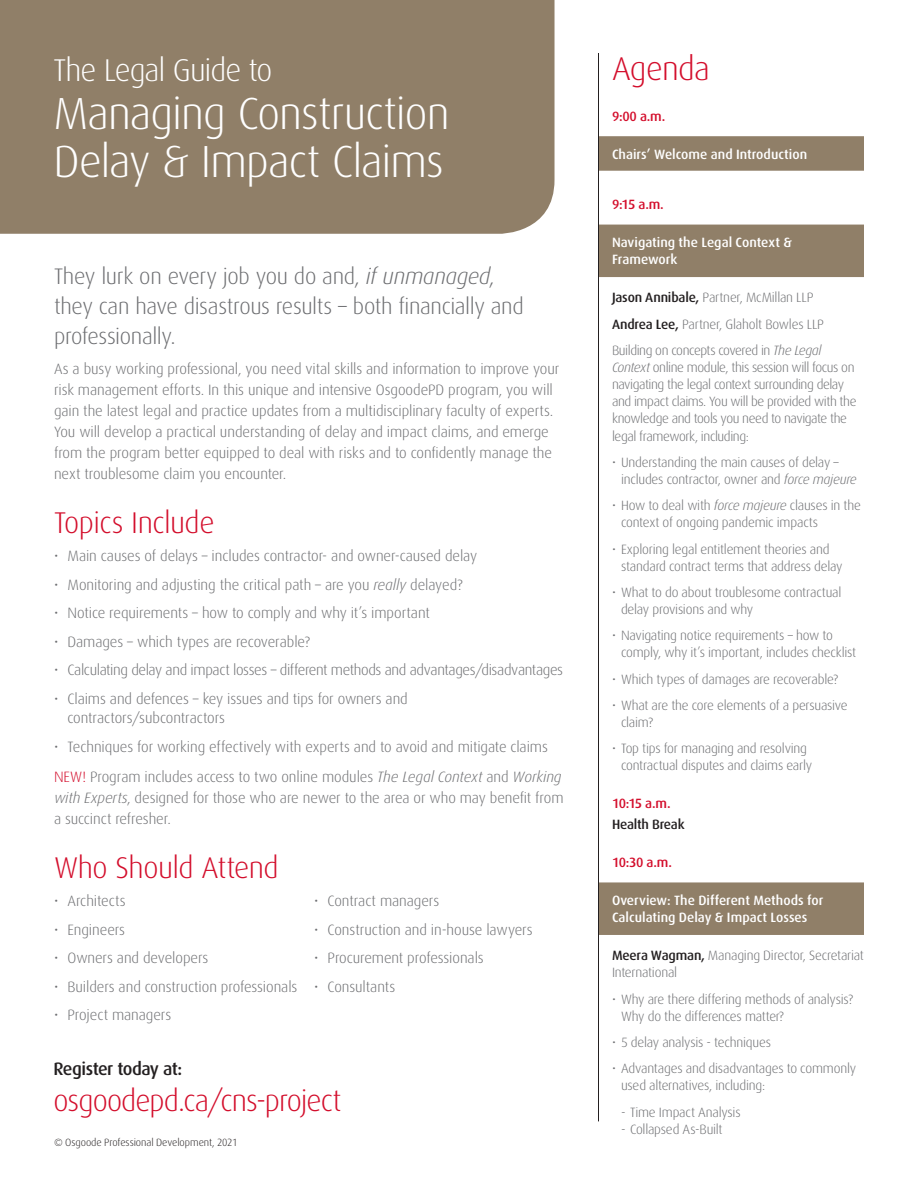
<style>
.page{position:relative;width:918px;height:1188px;background:#fff}
.page>*{position:absolute;margin:0;border:0;box-sizing:border-box;transform-origin:0 0}
.t1{font:300 45px/48px "Dax";letter-spacing:-.02em;color:#fff}
.Agenda{font:300 33px "Dax";letter-spacing:-.02em;color:#d30d2b}
.t2{font:300 31.5px "Dax";letter-spacing:-.035em;color:#fff}
.t3{font:300 30px "Dax";letter-spacing:-.025em;color:#d30d2b}
.t4{font:300 22.5px/30px "Dax";letter-spacing:-.02em;color:#6c6d70}
.t5{font:500 18px "Dax";letter-spacing:-.03em;color:#231f20}
.t6{font:300 15px/21px "Dax";letter-spacing:-.005em;color:#6c6d70}
.t7{font:300 15px "Dax";letter-spacing:-.025em;color:#6c6d70}
.Body_Copy_Bullet{font:300 13.5px/17.2px "Dax";letter-spacing:-.015em;color:#6c6d70}
.Body_Copy{font:300 13.5px/17.2px "Dax";letter-spacing:-.03em;color:#6c6d70}
.White_Head_2_lines{font:500 13.5px/17.2px "Dax";color:#fff}
.Body_Copy_Dash{font:300 13.5px "Dax";letter-spacing:-.015em;color:#6c6d70}
.Red_Head{font:500 13.5px "Dax";letter-spacing:-.05em;color:#d30d2b}
.White_Head_1_line{font:500 13.5px "Dax";color:#fff}
.Black_Head{font:500 13.5px "Dax";letter-spacing:-.015em;color:#231f20}
.t8{font:300 10.5px "Dax";letter-spacing:-.01em;color:#231f20}
.s1{font-style:italic}
.s2{color:#d30d2b}
.s3{font-weight:500;color:#231f20}
</style>
<div class="page">
<div style="left:598px;top:136px;width:266px;height:35px;background:#907f68"></div>
<div style="left:598px;top:225px;width:266px;height:52px;background:#907f68"></div>
<div style="left:598px;top:882px;width:266px;height:53px;background:#907f68"></div>
<hr style="left:598px;top:53px;width:1px;height:1068px;background:#231f20">
<div style="left:0;top:0;width:555px;height:234px;background:#907f68"></div>
<p class="t2" style="left:54px;top:53px;width:220px">The Legal Guide to</p>
<p class="t1" style="left:54px;top:90px;width:398px">Managing Construction<br>Delay &amp; Impact Claims</p>
<p class="t4" style="left:54px;top:261px;width:471px">They lurk on every job you do and, <span class="s1">if unmanaged</span>, they can have disastrous results – both financially and professionally.</p>
<p class="t6" style="left:54px;top:358px;width:507px">As a busy working professional, you need vital skills and information to improve your risk management efforts. In this unique and intensive OsgoodePD program, you will gain the latest legal and practice updates from a multidisciplinary faculty of experts.<br>You will develop a practical understanding of delay and impact claims, and emerge from the program better equipped to deal with risks and to confidently manage the next troublesome claim you encounter.</p>
<p class="t3" style="left:54px;top:506px;width:162px">Topics Include</p>
<p class="t6" style="left:54px;top:546px;width:425px">• Main causes of delays – includes contractor- and owner-caused delay</p>
<p class="t6" style="left:54px;top:574px;width:410px">• Monitoring and adjusting the critical path – are you <span class="s1">really</span> delayed?</p>
<p class="t6" style="left:54px;top:603px;width:377px">• Notice requirements – how to comply and why it’s important</p>
<p class="t6" style="left:54px;top:631px;width:258px">• Damages – which types are recoverable?</p>
<p class="t7" style="left:54px;top:662px;width:511px">• Calculating delay and impact losses – different methods and advantages/disadvantages</p>
<p class="t6" style="left:68px;top:689px;width:342px;line-height:19.5px;text-indent:-14px">• Claims and defences – key issues and tips for owners and contractors/subcontractors</p>
<p class="t6" style="left:54px;top:736px;width:495px">• Techniques for working effectively with experts and to avoid and mitigate claims</p>
<p class="t6" style="left:54px;top:766px;width:511px"><span class="s2">NEW!</span> Program includes access to two online modules <span class="s1">The Legal Context</span> and <span class="s1">Working with Experts</span>, designed for those who are newer to the area or who may benefit from a succinct refresher.</p>
<p class="t3" style="left:54px;top:851px;width:226px">Who Should Attend</p>
<p class="t6" style="left:54px;top:891px;width:73px">• Architects</p>
<p class="t6" style="left:54px;top:919px;width:73px">• Engineers</p>
<p class="t6" style="left:54px;top:948px;width:156px">• Owners and developers</p>
<p class="t6" style="left:54px;top:976px;width:245px">• Builders and construction professionals</p>
<p class="t6" style="left:54px;top:1005px;width:119px">• Project managers</p>
<p class="t6" style="left:314px;top:891px;width:127px">• Contract managers</p>
<p class="t6" style="left:314px;top:919px;width:220px">• Construction and in-house lawyers</p>
<p class="t6" style="left:314px;top:948px;width:171px">• Procurement professionals</p>
<p class="t6" style="left:314px;top:976px;width:83px">• Consultants</p>
<p class="t5" style="left:54px;top:1058px;width:130px">Register today at:</p>
<p class="t3" style="left:54px;top:1084px;width:290px">osgoodepd.ca/cns-project</p>
<p class="t8" style="left:54px;top:1137px;width:185px">© Osgoode Professional Development, 2021</p>
<p class="Agenda" style="left:612px;top:50px;width:100px">Agenda</p>
<p class="Red_Head" style="left:612px;top:108px;width:55px">9:00 a.m.</p>
<p class="White_Head_1_line" style="left:612px;top:146px;width:197px">Chairs’ Welcome and Introduction</p>
<p class="Red_Head" style="left:612px;top:197px;width:53px">9:15 a.m.</p>
<p class="White_Head_2_lines" style="left:612px;top:234px;width:181px">Navigating the Legal Context &amp;<br>Framework</p>
<p class="Body_Copy" style="left:612px;top:289px;width:203px"><span class="s3">Jason Annibale,</span> Partner, McMillan LLP</p>
<p class="Body_Copy" style="left:612px;top:315px;width:214px"><span class="s3">Andrea Lee,</span> Partner, Glaholt Bowles LLP</p>
<p class="Body_Copy" style="left:612px;top:342px;width:246px">Building on concepts covered in <span class="s1">The Legal Context</span> online module, this session will focus on navigating the legal context surrounding delay and impact claims. You will be provided with the knowledge and tools you need to navigate the legal framework, including:</p>
<p class="Body_Copy_Bullet" style="left:621px;top:454px;width:237px;text-indent:-9px">• Understanding the main causes of delay – includes contractor, owner and <span class="s1">force majeure</span></p>
<p class="Body_Copy_Bullet" style="left:621px;top:497px;width:241px;text-indent:-9px">• How to deal with <span class="s1">force majeure</span> clauses in the context of ongoing pandemic impacts</p>
<p class="Body_Copy_Bullet" style="left:621px;top:540px;width:223px;text-indent:-9px">• Exploring legal entitlement theories and standard contract terms that address delay</p>
<p class="Body_Copy_Bullet" style="left:621px;top:584px;width:222px;text-indent:-9px">• What to do about troublesome contractual delay provisions and why</p>
<p class="Body_Copy_Bullet" style="left:621px;top:627px;width:237px;text-indent:-9px">• Navigating notice requirements – how to comply, why it’s important, includes checklist</p>
<p class="Body_Copy_Bullet" style="left:612px;top:670px;width:228px">• Which types of damages are recoverable?</p>
<p class="Body_Copy_Bullet" style="left:621px;top:697px;width:228px;text-indent:-9px">• What are the core elements of a persuasive claim?</p>
<p class="Body_Copy_Bullet" style="left:621px;top:740px;width:193px;text-indent:-9px">• Top tips for managing and resolving contractual disputes and claims early</p>
<p class="Red_Head" style="left:612px;top:796px;width:60px">10:15 a.m.</p>
<p class="Black_Head" style="left:612px;top:816px;width:74px">Health Break</p>
<p class="Red_Head" style="left:612px;top:855px;width:61px">10:30 a.m.</p>
<p class="White_Head_2_lines" style="left:612px;top:892px;width:213px">Overview: The Different Methods for<br>Calculating Delay &amp; Impact Losses</p>
<p class="Body_Copy" style="left:612px;top:947px;width:253px"><span class="s3">Meera Wagman,</span> Managing Director, Secretariat<br>International</p>
<p class="Body_Copy_Bullet" style="left:621px;top:991px;width:233px;text-indent:-9px">• Why are there differing methods of analysis?<br>Why do the differences matter?</p>
<p class="Body_Copy_Bullet" style="left:612px;top:1034px;width:161px">• 5 delay analysis - techniques</p>
<p class="Body_Copy_Bullet" style="left:621px;top:1060px;width:237px;text-indent:-9px">• Advantages and disadvantages to commonly used alternatives, including:</p>
<p class="Body_Copy_Dash" style="left:621px;top:1104px;width:121px">- Time Impact Analysis</p>
<p class="Body_Copy_Dash" style="left:621px;top:1122px;width:103px">- Collapsed As-Built</p>
</div>
